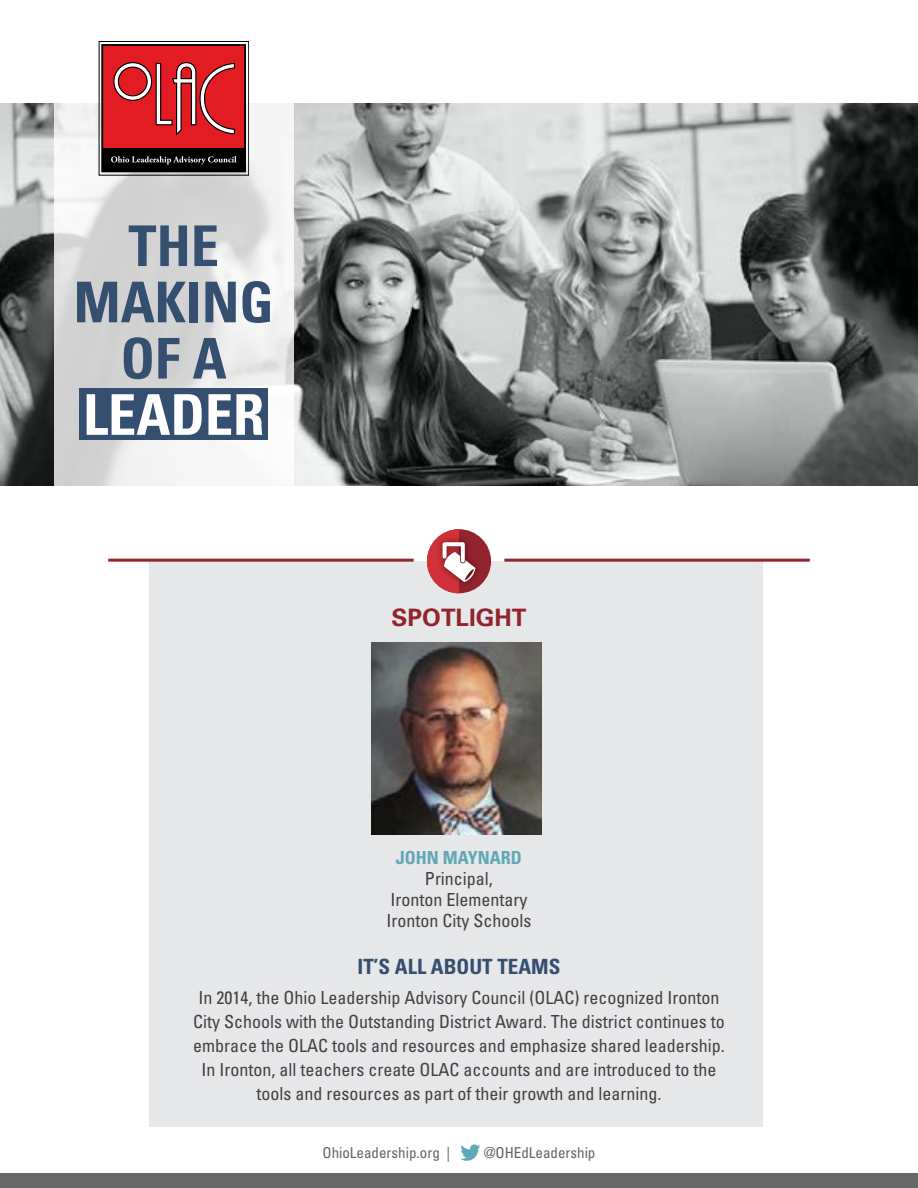
<style>
.page{position:relative;width:918px;height:1188px;background:#fff}
.page>*{position:absolute;margin:0;border:0;box-sizing:border-box;transform-origin:0 0}
.t1{font:700 condensed 56.25px/56.2px "Univers";color:#354f71;text-align:center}
.t2{font:700 condensed 56.25px "Univers";color:#fff}
.t3{font:700 24px "Univers";color:#92242d}
.t4{font:700 condensed 21px "Univers";color:#354f71}
.t5{font:condensed 18px/24px "Univers";color:#414042;text-align:center}
.t6{font:700 condensed 18px "Univers";color:#60a8b7}
.t7{font:condensed 15px "Univers";color:#636466}
</style>
<div class="page">
<div style="left:149px;top:562px;width:614px;height:565px;background:#e6e7e8"></div>
<div style="left:0;top:1174px;width:918px;height:14px;background:#666767"></div>
<svg style="left:460px;top:1145px;width:20px;height:16px"></svg>
<div style="left:427px;top:529px;width:64px;height:64px;background:#92242d;border-radius:50%"></div>
<div style="left:436px;top:535px;width:46px;height:53px;background:#000;opacity:.5"></div>
<svg style="left:427px;top:529px;width:48px;height:64px"></svg>
<hr style="left:108px;top:559px;width:306px;height:3px;background:#92242d">
<hr style="left:504px;top:559px;width:306px;height:3px;background:#92242d">
<img style="left:0;top:103px;width:918px;height:383px">
<svg style="left:54px;top:103px;width:240px;height:383px;fill:#d7d7d7"></svg>
<div style="left:79px;top:388px;width:189px;height:51px;background:#354f71"></div>
<div style="left:102px;top:45px;width:143px;height:126px;background:#e31b23"></div>
<div style="left:101px;top:44px;width:145px;height:128px;border:2px solid #000"></div>
<div style="left:102px;top:148px;width:143px;height:23px;background:#000"></div>
<svg style="left:113px;top:62px;width:122px;height:74px"></svg>
<svg style="left:111px;top:156px;width:126px;height:9px"></svg>
<div style="left:99px;top:41px;width:150px;height:134px;border:1px solid #000"></div>
<img style="left:372px;top:643px;width:170px;height:191px">
<h1 class="t1" style="left:74px;top:218px;width:202px">THE<br>MAKING<br>OF A</h1>
<h1 class="t2" style="left:83px;top:380px;width:183px">LEADER</h1>
<h2 class="t3" style="left:392px;top:603px;width:136px">SPOTLIGHT</h2>
<p class="t6" style="left:396px;top:846px;width:128px">JOHN MAYNARD</p>
<p class="t5" style="left:387px;top:868px;width:146px;line-height:21px">Principal,<br>Ironton Elementary<br>Ironton City Schools</p>
<p class="t4" style="left:358px;top:953px;width:204px">IT’S ALL ABOUT TEAMS</p>
<p class="t5" style="left:193px;top:986px;width:533px">In 2014, the Ohio Leadership Advisory Council (OLAC) recognized Ironton City Schools with the Outstanding District Award. The district continues to embrace the OLAC tools and resources and emphasize shared leadership.<br>In Ironton, all teachers create OLAC accounts and are introduced to the tools and resources as part of their growth and learning.</p>
<p class="t7" style="left:323px;top:1143px;width:129px">OhioLeadership.org |</p>
<p class="t7" style="left:484px;top:1143px;width:113px">@OHEdLeadership</p>
</div>
